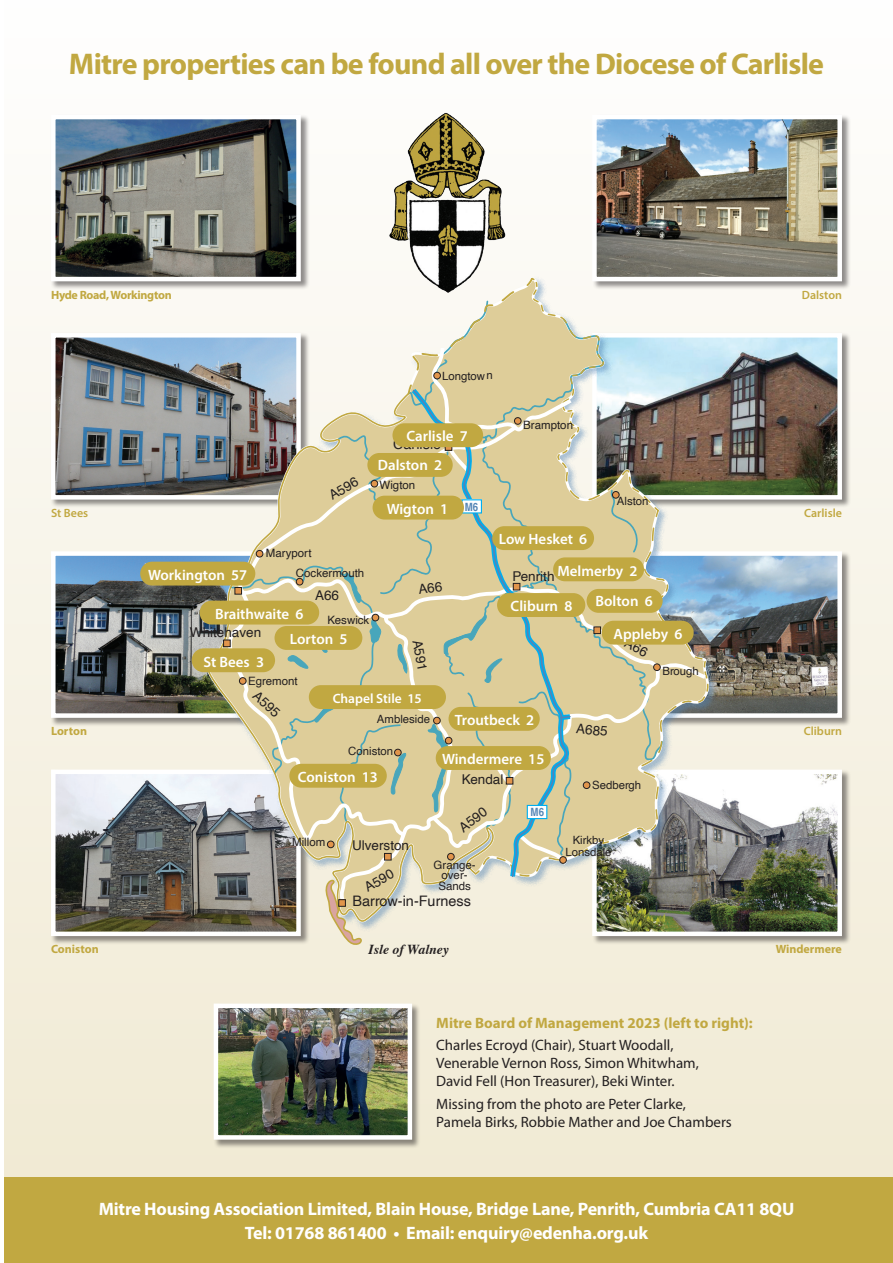
<style>
.page{position:relative;width:893px;height:1263px;background:#fff}
.page>*{position:absolute;margin:0;border:0;box-sizing:border-box;transform-origin:0 0}
.t1{font:700 30px "Myriad Pro";letter-spacing:-.025em;color:#c1a841}
.t2{font:700 18px/24px "Myriad Pro";letter-spacing:-.01em;color:#fff;text-align:center}
.t3{font:15px/18px "Myriad Pro";color:#231f20}
.t4{font:600 15px "Myriad Pro";color:#fff}
.t5{font:700 15px "Myriad Pro";color:#c1a841}
.t6{font:14.4px "Helvetica";color:#231f20}
.t7{font:italic 700 13.8px "Times";color:#231f20}
.t8{font:13.5px "Helvetica";color:#231f20}
.t9{font:600 13.5px "Myriad Pro";color:#fff}
.t10{font:13.5px "Helvetica";color:#fff}
.t11{font:700 12px "Myriad Pro";letter-spacing:-.01em;color:#c1a841}
.t12{font:600 12px "Myriad Pro";color:#c1a841}
.t13{font:11.55px/10.4px "Helvetica";color:#231f20}
.t14{font:11.4px/11.2px "Helvetica";color:#231f20;text-align:center}
.t15{font:700 11.4px "Helvetica";color:#5485b5;scale:.85 1}
</style>
<div class="page">
<div style="left:4px;top:0;width:889px;height:1263px;background:linear-gradient(to bottom,#fefefe,#f0e9d1)"></div>
<div style="left:592px;top:769px;width:259px;height:176px;background:#231f20;opacity:.5"></div>
<img style="left:719px;top:774px;width:118px;height:157px">
<div style="left:592px;top:769px;width:250px;height:167px;border:4px solid #fff"></div>
<div style="left:51px;top:769px;width:259px;height:176px;background:#231f20;opacity:.5"></div>
<img style="left:56px;top:774px;width:135px;height:157px">
<div style="left:51px;top:769px;width:250px;height:167px;border:4px solid #fff"></div>
<div style="left:4px;top:1178px;width:889px;height:85px;background:#c1a841"></div>
<div style="left:51px;top:114px;width:259px;height:176px;background:#231f20;opacity:.5"></div>
<img style="left:56px;top:120px;width:240px;height:156px">
<div style="left:51px;top:115px;width:250px;height:166px;border:4px solid #fff"></div>
<div style="left:592px;top:333px;width:259px;height:175px;background:#231f20;opacity:.5"></div>
<img style="left:719px;top:338px;width:118px;height:157px">
<div style="left:592px;top:333px;width:250px;height:167px;border:4px solid #fff"></div>
<div style="left:51px;top:551px;width:259px;height:175px;background:#231f20;opacity:.5"></div>
<img style="left:56px;top:556px;width:132px;height:157px">
<div style="left:51px;top:551px;width:250px;height:167px;border:4px solid #fff"></div>
<div style="left:592px;top:114px;width:259px;height:176px;background:#231f20;opacity:.5"></div>
<img style="left:597px;top:120px;width:240px;height:156px">
<div style="left:592px;top:115px;width:250px;height:166px;border:4px solid #fff"></div>
<div style="left:51px;top:333px;width:259px;height:175px;background:#231f20;opacity:.5"></div>
<img style="left:56px;top:338px;width:132px;height:157px">
<div style="left:51px;top:333px;width:250px;height:167px;border:4px solid #fff"></div>
<div style="left:592px;top:551px;width:259px;height:175px;background:#231f20;opacity:.5"></div>
<img style="left:719px;top:556px;width:118px;height:157px">
<div style="left:592px;top:551px;width:250px;height:167px;border:4px solid #fff"></div>
<img style="left:188px;top:276px;width:526px;height:654px">
<svg style="left:229px;top:300px;width:160px;height:44px"></svg>
<img style="left:191px;top:391px;width:311px;height:555px">
<svg style="left:223px;top:344px;width:487px;height:564px;background:#c9c3a8"></svg>
<div style="left:256px;top:550px;width:7px;height:7px;background:#e1954c;border-radius:50%"></div>
<div style="left:256px;top:550px;width:7px;height:7px;border:1px solid #231f20;border-radius:50%"></div>
<div style="left:296px;top:578px;width:7px;height:7px;background:#e1954c;border-radius:50%"></div>
<div style="left:296px;top:578px;width:7px;height:7px;border:1px solid #231f20;border-radius:50%"></div>
<div style="left:372px;top:614px;width:7px;height:7px;background:#e1954c;border-radius:50%"></div>
<div style="left:372px;top:614px;width:7px;height:7px;border:1px solid #231f20;border-radius:50%"></div>
<div style="left:371px;top:480px;width:7px;height:7px;background:#e1954c;border-radius:50%"></div>
<div style="left:371px;top:480px;width:7px;height:7px;border:1px solid #231f20;border-radius:50%"></div>
<div style="left:327px;top:841px;width:7px;height:7px;background:#e1954c;border-radius:50%"></div>
<div style="left:327px;top:840px;width:8px;height:8px;border:1px solid #231f20;border-radius:50%"></div>
<div style="left:239px;top:678px;width:7px;height:6px;background:#e1954c;border-radius:50%"></div>
<div style="left:239px;top:677px;width:8px;height:8px;border:1px solid #231f20;border-radius:50%"></div>
<div style="left:235px;top:587px;width:7px;height:7px;background:#e1954c"></div>
<div style="left:234px;top:587px;width:8px;height:8px;border:1px solid #231f20"></div>
<div style="left:224px;top:640px;width:6px;height:7px;background:#e1954c"></div>
<div style="left:223px;top:639px;width:8px;height:8px;border:1px solid #231f20"></div>
<div style="left:385px;top:853px;width:6px;height:7px;background:#e1954c"></div>
<div style="left:384px;top:853px;width:8px;height:7px;border:1px solid #231f20"></div>
<svg style="left:323px;top:879px;width:39px;height:67px;background:#e2d2af"></svg>
<div style="left:338px;top:899px;width:8px;height:8px;border:1px solid #231f20"></div>
<div style="left:140px;top:562px;width:115px;height:23px;background:#c1a841;border-radius:12px"></div>
<div style="left:200px;top:601px;width:119px;height:23px;background:#c1a841;border-radius:12px"></div>
<div style="left:367px;top:453px;width:86px;height:24px;background:#c1a841;border-radius:12px"></div>
<div style="left:192px;top:648px;width:83px;height:24px;background:#c1a841;border-radius:12px"></div>
<div style="left:274px;top:626px;width:88px;height:24px;background:#c1a841;border-radius:12px"></div>
<div style="left:309px;top:685px;width:137px;height:24px;background:#c1a841;border-radius:12px"></div>
<div style="left:289px;top:764px;width:98px;height:24px;background:#c1a841;border-radius:12px"></div>
<div style="left:373px;top:496px;width:91px;height:23px;background:#c1a841;border-radius:12px"></div>
<img style="left:381px;top:106px;width:130px;height:192px">
<div style="left:213px;top:1003px;width:208px;height:145px;background:#231f20;opacity:.5"></div>
<img style="left:219px;top:1008px;width:188px;height:127px">
<div style="left:214px;top:1003px;width:198px;height:137px;border:4px solid #fff"></div>
<svg style="left:389px;top:276px;width:320px;height:602px"></svg>
<h1 class="t1" style="left:69px;top:44px;width:757px">Mitre properties can be found all over the Diocese of Carlisle</h1>
<p class="t11" style="left:51px;top:287px;width:122px">Hyde Road, Workington</p>
<p class="t12" style="left:51px;top:505px;width:39px">St Bees</p>
<p class="t14" style="left:442px;top:371px;width:52px">Longtown</p>
<p class="t8" style="left:325px;top:487px;width:33px;rotate:-30deg">A596</p>
<p class="t4" style="left:407px;top:427px;width:63px">Carlisle 7</p>
<p class="t6" style="left:393px;top:433px;width:50px">Carlisle</p>
<p class="t4" style="left:378px;top:455px;width:66px">Dalston 2</p>
<p class="t13" style="left:380px;top:480px;width:37px">Wigton</p>
<p class="t4" style="left:387px;top:499px;width:63px">Wigton 1</p>
<p class="t15" style="left:465px;top:500px;width:17px">M6</p>
<p class="t13" style="left:296px;top:544px;width:70px;line-height:19.5px;text-indent:-30px">Maryport<br>Cockermouth</p>
<p class="t13" style="left:328px;top:615px;width:43px">Keswick</p>
<p class="t4" style="left:148px;top:565px;width:101px">Workington 57</p>
<p class="t10" style="left:188px;top:567px;width:21px">Wo</p>
<p class="t8" style="left:315px;top:585px;width:25px">A66</p>
<p class="t4" style="left:215px;top:604px;width:90px">Braithwaite 6</p>
<p class="t8" style="left:190px;top:622px;width:73px">Whitehaven</p>
<p class="t4" style="left:203px;top:652px;width:62px">St Bees 3</p>
<p class="t4" style="left:290px;top:630px;width:59px">Lorton 5</p>
<p class="t13" style="left:248px;top:676px;width:51px">Egremont</p>
<p class="t8" style="left:427px;top:638px;width:33px;rotate:79deg">A591</p>
<p class="t13" style="left:523px;top:420px;width:51px">Brampton</p>
<p class="t4" style="left:499px;top:529px;width:90px">Low Hesket 6</p>
<p class="t14" style="left:617px;top:496px;width:33px">Alston</p>
<p class="t4" style="left:557px;top:561px;width:82px">Melmerby 2</p>
<p class="t8" style="left:512px;top:566px;width:44px">Penrith</p>
<p class="t4" style="left:511px;top:596px;width:63px">Cliburn 8</p>
<p class="t4" style="left:595px;top:592px;width:59px">Bolton 6</p>
<p class="t4" style="left:614px;top:624px;width:70px">Appleby 6</p>
<p class="t14" style="left:663px;top:666px;width:38px">Brough</p>
<p class="t11" style="left:51px;top:723px;width:38px">Lorton</p>
<p class="t8" style="left:262px;top:686px;width:33px;rotate:42deg">A595</p>
<p class="t9" style="left:333px;top:689px;width:91px">Chapel Stile 15</p>
<p class="t14" style="left:377px;top:714px;width:55px">Ambleside</p>
<p class="t14" style="left:348px;top:746px;width:46px">Coniston</p>
<p class="t4" style="left:298px;top:767px;width:81px">Coniston 13</p>
<p class="t13" style="left:292px;top:837px;width:35px">Millom</p>
<p class="t8" style="left:352px;top:835px;width:59px">Ulverston</p>
<p class="t4" style="left:455px;top:710px;width:81px">Troutbeck 2</p>
<p class="t4" style="left:442px;top:749px;width:104px">Windermere 15</p>
<p class="t8" style="left:462px;top:769px;width:43px">Kendal</p>
<p class="t8" style="left:454px;top:821px;width:33px;rotate:-37deg">A590</p>
<p class="t15" style="left:531px;top:805px;width:17px">M6</p>
<p class="t8" style="left:360px;top:879px;width:33px;rotate:-30deg">A590</p>
<p class="t13" style="left:434px;top:860px;width:44px;text-align:center">Grange&shy;over-<br>Sands</p>
<p class="t8" style="left:577px;top:718px;width:33px;rotate:5deg">A685</p>
<p class="t14" style="left:592px;top:780px;width:50px">Sedbergh</p>
<p class="t14" style="left:565px;top:835px;width:48px">Kirkby<br>Lonsdale</p>
<p class="t12" style="left:802px;top:287px;width:42px">Dalston</p>
<p class="t12" style="left:804px;top:505px;width:39px">Carlisle</p>
<p class="t12" style="left:804px;top:723px;width:40px">Cliburn</p>
<p class="t6" style="left:353px;top:890px;width:120px">Barrow-in-Furness</p>
<p class="t7" style="left:369px;top:936px;width:82px">Isle of Walney</p>
<p class="t11" style="left:51px;top:941px;width:49px">Coniston</p>
<p class="t11" style="left:776px;top:941px;width:68px">Windermere</p>
<p class="t5" style="left:436px;top:1013px;width:318px">Mitre Board of Management 2023 (left to right):</p>
<p class="t3" style="left:436px;top:1036px;width:264px">Charles Ecroyd (Chair), Stuart Woodall,<br>Venerable Vernon Ross, Simon Whitwham,<br>David Fell (Hon Treasurer), Beki Winter.</p>
<p class="t3" style="left:436px;top:1094px;width:297px">Missing from the photo are Peter Clarke,<br>Pamela Birks, Robbie Mather and Joe Chambers</p>
<p class="t2" style="left:99px;top:1196px;width:697px">Mitre Housing Association Limited, Blain House, Bridge Lane, Penrith, Cumbria CA11 8QU<br>Tel: 01768 861400 • Email: enquiry@edenha.org.uk</p>
</div>
